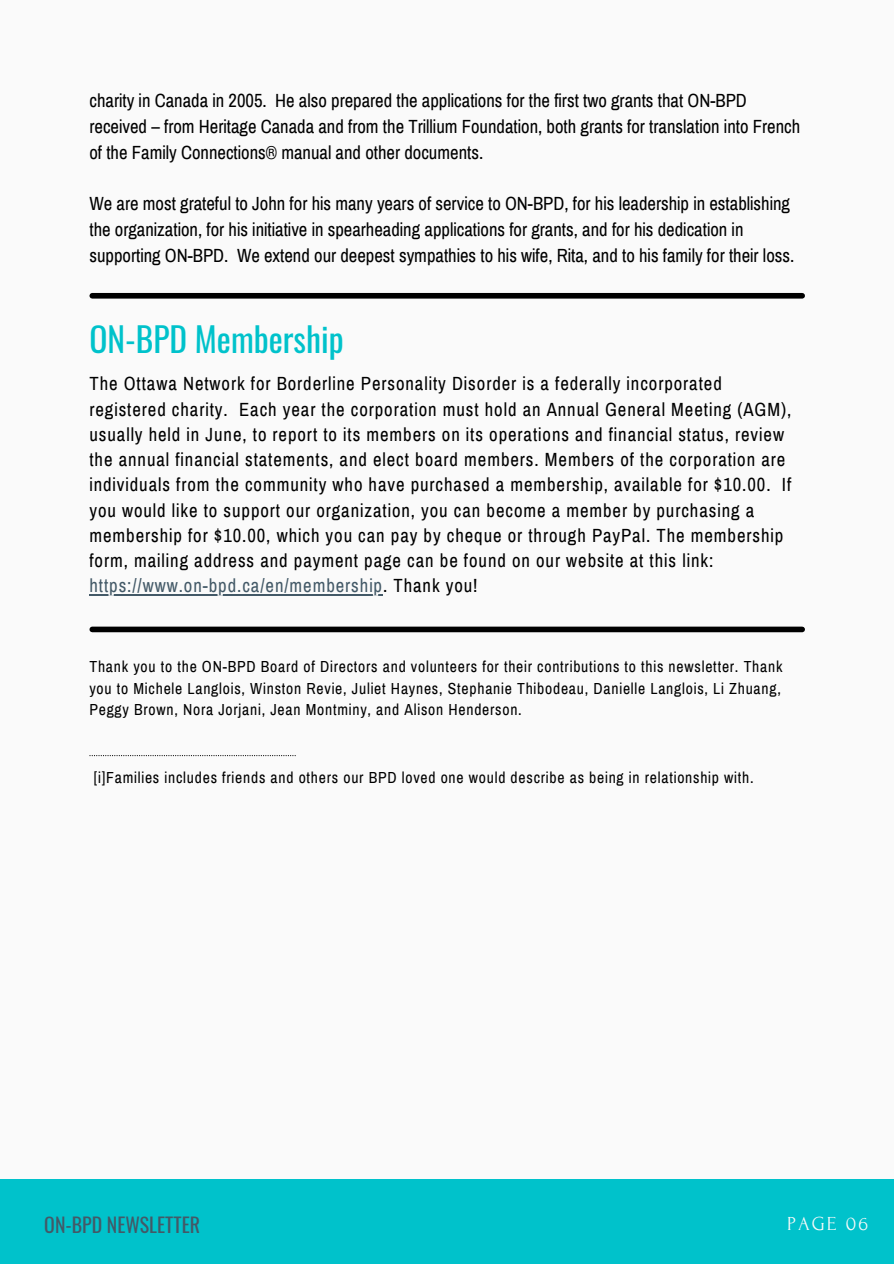
<style>
.page{position:relative;width:894px;height:1264px;background:#fff}
.page>*{position:absolute;margin:0;border:0;box-sizing:border-box;transform-origin:0 0}
.t1{font:33.45px "Oswald";color:#00c2cb}
.t2{font:19.8px "Oswald";color:#435967}
.t3{font:19.8px "Forum";letter-spacing:.1em;color:#fafafa}
.t4{font:18.6px/25.2px "Archivo Narrow";letter-spacing:.05em;color:#000}
.t5{font:18.6px/26px "Archivo Narrow";color:#000}
.t6{font:15.6px/21.5px "Archivo Narrow";letter-spacing:.05em;color:#000;text-align:justify}
.s1{color:#435967}
</style>
<div class="page">
<div style="left:0;top:0;width:893px;height:1263px;background:#fafafa"></div>
<div style="left:0;top:1178px;width:893px;height:85px;background:#00c2cb"></div>
<div style="left:92px;top:293px;width:710px;height:5px;background:#000"></div>
<hr style="left:89px;top:593px;width:294px;height:2px;background:#435967">
<div style="left:92px;top:626px;width:710px;height:6px;background:#000"></div>
<svg style="left:89px;top:755px;width:206px;height:1px"></svg>
<p class="t5" style="left:89px;top:87px;width:712px">charity in Canada in 2005. He also prepared the applications for the first two grants that ON-BPD received – from Heritage Canada and from the Trillium Foundation, both grants for translation into French of the Family Connections® manual and other documents.</p>
<p class="t5" style="left:89px;top:191px;width:706px">We are most grateful to John for his many years of service to ON-BPD, for his leadership in establishing the organization, for his initiative in spearheading applications for grants, and for his dedication in supporting ON-BPD. We extend our deepest sympathies to his wife, Rita, and to his family for their loss.</p>
<p class="t1" style="left:89px;top:313px;width:256px">ON-BPD Membership</p>
<p class="t4" style="left:89px;top:371px;width:703px">The Ottawa Network for Borderline Personality Disorder is a federally incorporated registered charity. Each year the corporation must hold an Annual General Meeting (AGM), usually held in June, to report to its members on its operations and financial status, review the annual financial statements, and elect board members. Members of the corporation are individuals from the community who have purchased a membership, available for $10.00. If you would like to support our organization, you can become a member by purchasing a membership for $10.00, which you can pay by cheque or through PayPal. The membership form, mailing address and payment page can be found on our website at this link: <span class="s1">https://www.on-bpd.ca/en/membership</span>. Thank you!</p>
<p class="t6" style="left:89px;top:656px;width:694px">Thank you to the ON-BPD Board of Directors and volunteers for their contributions to this newsletter. Thank you to Michele Langlois, Winston Revie, Juliet Haynes, Stephanie Thibodeau, Danielle Langlois, Li Zhuang, Peggy Brown, Nora Jorjani, Jean Montminy, and Alison Henderson.</p>
<p class="t6" style="left:94px;top:767px;width:661px">[i]Families includes friends and others our BPD loved one would describe as being in relationship with.</p>
<p class="t2" style="left:44px;top:1209px;width:157px">ON-BPD NEWSLETTER</p>
<p class="t3" style="left:787px;top:1212px;width:82px">PAGE 06</p>
</div>
